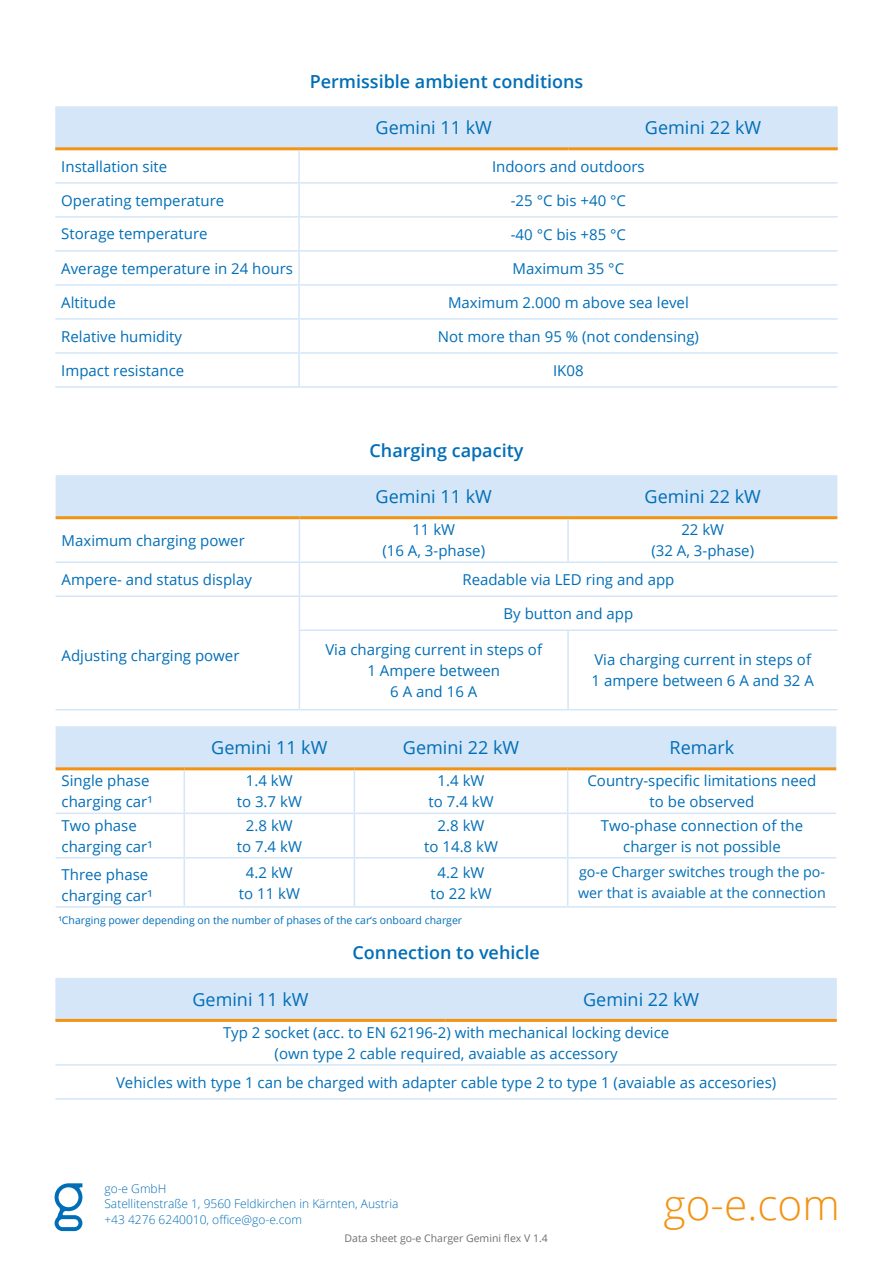
<style>
.page{position:relative;width:893px;height:1263px;background:#fff}
.page>*{position:absolute;margin:0;border:0;box-sizing:border-box;transform-origin:0 0}
.t1{font:300 42.3px "Open Sans";color:#f39313}
.t2{font:18px "Open Sans";color:#006eb7}
.t3{font:600 18px "Open Sans";color:#006eb7}
.t4{font:15px/21px "Open Sans";color:#006eb7;text-align:center}
.t5{font:14.25px/21px "Open Sans";color:#006eb7}
.t6{font:300 12px/15.6px "Open Sans";color:#006eb7}
.t7{font:10.5px "Open Sans";color:#006eb7}
.t8{font:10.5px "Open Sans";color:#706f6f}
</style>
<div class="page">
<svg style="left:55px;top:1183px;width:28px;height:48px"></svg>
<div style="left:55px;top:106px;width:783px;height:41px;background:#d4e6f7"></div>
<hr style="left:55px;top:182px;width:244px;height:2px;background:#d4e6f7">
<hr style="left:299px;top:182px;width:269px;height:2px;background:#d4e6f7">
<hr style="left:568px;top:182px;width:270px;height:2px;background:#d4e6f7">
<hr style="left:55px;top:216px;width:244px;height:2px;background:#d4e6f7">
<hr style="left:299px;top:216px;width:269px;height:2px;background:#d4e6f7">
<hr style="left:568px;top:216px;width:270px;height:2px;background:#d4e6f7">
<hr style="left:55px;top:250px;width:244px;height:2px;background:#d4e6f7">
<hr style="left:299px;top:250px;width:269px;height:2px;background:#d4e6f7">
<hr style="left:568px;top:250px;width:270px;height:2px;background:#d4e6f7">
<hr style="left:55px;top:284px;width:244px;height:2px;background:#d4e6f7">
<hr style="left:299px;top:284px;width:269px;height:2px;background:#d4e6f7">
<hr style="left:568px;top:284px;width:270px;height:2px;background:#d4e6f7">
<hr style="left:55px;top:318px;width:244px;height:2px;background:#d4e6f7">
<hr style="left:299px;top:318px;width:269px;height:2px;background:#d4e6f7">
<hr style="left:568px;top:318px;width:270px;height:2px;background:#d4e6f7">
<hr style="left:55px;top:352px;width:244px;height:2px;background:#d4e6f7">
<hr style="left:299px;top:352px;width:269px;height:2px;background:#d4e6f7">
<hr style="left:568px;top:352px;width:270px;height:2px;background:#d4e6f7">
<hr style="left:55px;top:386px;width:244px;height:2px;background:#d4e6f7">
<hr style="left:299px;top:386px;width:269px;height:2px;background:#d4e6f7">
<hr style="left:568px;top:386px;width:270px;height:2px;background:#d4e6f7">
<hr style="left:55px;top:147px;width:244px;height:3px;background:#f39313">
<hr style="left:299px;top:147px;width:269px;height:3px;background:#f39313">
<hr style="left:568px;top:147px;width:270px;height:3px;background:#f39313">
<hr style="left:298px;top:150px;width:2px;height:32px;background:#d4e6f7">
<hr style="left:298px;top:184px;width:2px;height:32px;background:#d4e6f7">
<hr style="left:298px;top:218px;width:2px;height:32px;background:#d4e6f7">
<hr style="left:298px;top:252px;width:2px;height:32px;background:#d4e6f7">
<hr style="left:298px;top:286px;width:2px;height:32px;background:#d4e6f7">
<hr style="left:298px;top:320px;width:2px;height:32px;background:#d4e6f7">
<hr style="left:298px;top:354px;width:2px;height:32px;background:#d4e6f7">
<div style="left:56px;top:475px;width:781px;height:41px;background:#d4e6f7"></div>
<hr style="left:56px;top:561px;width:243px;height:2px;background:#d4e6f7">
<hr style="left:299px;top:561px;width:269px;height:2px;background:#d4e6f7">
<hr style="left:568px;top:561px;width:269px;height:2px;background:#d4e6f7">
<hr style="left:56px;top:595px;width:243px;height:2px;background:#d4e6f7">
<hr style="left:299px;top:595px;width:269px;height:2px;background:#d4e6f7">
<hr style="left:568px;top:595px;width:269px;height:2px;background:#d4e6f7">
<hr style="left:299px;top:629px;width:269px;height:2px;background:#d4e6f7">
<hr style="left:568px;top:629px;width:269px;height:2px;background:#d4e6f7">
<hr style="left:56px;top:709px;width:243px;height:1px;background:#d4e6f7">
<hr style="left:299px;top:709px;width:269px;height:1px;background:#d4e6f7">
<hr style="left:568px;top:709px;width:269px;height:1px;background:#d4e6f7">
<hr style="left:56px;top:516px;width:243px;height:3px;background:#f39313">
<hr style="left:299px;top:516px;width:269px;height:3px;background:#f39313">
<hr style="left:568px;top:516px;width:269px;height:3px;background:#f39313">
<hr style="left:299px;top:519px;width:1px;height:42px;background:#d4e6f7">
<hr style="left:299px;top:563px;width:1px;height:32px;background:#d4e6f7">
<hr style="left:299px;top:597px;width:1px;height:32px;background:#d4e6f7">
<hr style="left:299px;top:631px;width:1px;height:78px;background:#d4e6f7">
<hr style="left:567px;top:519px;width:2px;height:42px;background:#d4e6f7">
<hr style="left:567px;top:631px;width:2px;height:78px;background:#d4e6f7">
<div style="left:56px;top:726px;width:780px;height:41px;background:#d4e6f7"></div>
<hr style="left:56px;top:812px;width:128px;height:2px;background:#d4e6f7">
<hr style="left:184px;top:812px;width:170px;height:2px;background:#d4e6f7">
<hr style="left:354px;top:812px;width:214px;height:2px;background:#d4e6f7">
<hr style="left:568px;top:812px;width:268px;height:2px;background:#d4e6f7">
<hr style="left:56px;top:857px;width:128px;height:1px;background:#d4e6f7">
<hr style="left:184px;top:857px;width:170px;height:1px;background:#d4e6f7">
<hr style="left:354px;top:857px;width:214px;height:1px;background:#d4e6f7">
<hr style="left:568px;top:857px;width:268px;height:1px;background:#d4e6f7">
<hr style="left:56px;top:906px;width:128px;height:2px;background:#d4e6f7">
<hr style="left:184px;top:906px;width:170px;height:2px;background:#d4e6f7">
<hr style="left:354px;top:906px;width:214px;height:2px;background:#d4e6f7">
<hr style="left:568px;top:906px;width:268px;height:2px;background:#d4e6f7">
<hr style="left:56px;top:767px;width:128px;height:3px;background:#f39313">
<hr style="left:184px;top:767px;width:170px;height:3px;background:#f39313">
<hr style="left:354px;top:767px;width:214px;height:3px;background:#f39313">
<hr style="left:568px;top:767px;width:268px;height:3px;background:#f39313">
<hr style="left:184px;top:770px;width:1px;height:42px;background:#d4e6f7">
<hr style="left:184px;top:814px;width:1px;height:43px;background:#d4e6f7">
<hr style="left:184px;top:858px;width:1px;height:48px;background:#d4e6f7">
<hr style="left:354px;top:770px;width:1px;height:42px;background:#d4e6f7">
<hr style="left:354px;top:814px;width:1px;height:43px;background:#d4e6f7">
<hr style="left:354px;top:858px;width:1px;height:48px;background:#d4e6f7">
<hr style="left:567px;top:770px;width:1px;height:42px;background:#d4e6f7">
<hr style="left:567px;top:814px;width:1px;height:43px;background:#d4e6f7">
<hr style="left:567px;top:858px;width:1px;height:48px;background:#d4e6f7">
<div style="left:55px;top:978px;width:782px;height:41px;background:#d4e6f7"></div>
<hr style="left:55px;top:1064px;width:391px;height:1px;background:#d4e6f7">
<hr style="left:446px;top:1064px;width:391px;height:1px;background:#d4e6f7">
<hr style="left:55px;top:1098px;width:391px;height:2px;background:#d4e6f7">
<hr style="left:446px;top:1098px;width:391px;height:2px;background:#d4e6f7">
<hr style="left:55px;top:1019px;width:391px;height:3px;background:#f39313">
<hr style="left:446px;top:1019px;width:391px;height:3px;background:#f39313">
<p class="t3" style="left:310px;top:69px;width:275px">Permissible ambient conditions</p>
<p class="t2" style="left:376px;top:116px;width:118px">Gemini 11 kW</p>
<p class="t2" style="left:645px;top:116px;width:118px">Gemini 22 kW</p>
<p class="t4" style="left:61px;top:155px;width:108px">Installation site</p>
<p class="t4" style="left:492px;top:155px;width:154px">Indoors and outdoors</p>
<p class="t4" style="left:61px;top:189px;width:164px">Operating temperature</p>
<p class="t4" style="left:511px;top:189px;width:117px">-25 °C bis +40 °C</p>
<p class="t4" style="left:61px;top:223px;width:148px">Storage temperature</p>
<p class="t4" style="left:511px;top:223px;width:117px">-40 °C bis +85 °C</p>
<p class="t4" style="left:61px;top:257px;width:233px">Average temperature in 24 hours</p>
<p class="t4" style="left:513px;top:257px;width:113px">Maximum 35 °C</p>
<p class="t4" style="left:61px;top:291px;width:56px">Altitude</p>
<p class="t4" style="left:448px;top:291px;width:242px">Maximum 2.000 m above sea level</p>
<p class="t4" style="left:61px;top:325px;width:122px">Relative humidity</p>
<p class="t4" style="left:438px;top:325px;width:263px">Not more than 95 % (not condensing)</p>
<p class="t4" style="left:61px;top:359px;width:125px">Impact resistance</p>
<p class="t4" style="left:553px;top:359px;width:32px">IK08</p>
<p class="t3" style="left:370px;top:438px;width:155px">Charging capacity</p>
<p class="t2" style="left:376px;top:484px;width:118px">Gemini 11 kW</p>
<p class="t2" style="left:645px;top:484px;width:118px">Gemini 22 kW</p>
<p class="t4" style="left:62px;top:529px;width:185px">Maximum charging power</p>
<p class="t4" style="left:382px;top:519px;width:104px">11 kW<br>(16 A, 3-phase)</p>
<p class="t4" style="left:651px;top:519px;width:104px">22 kW<br>(32 A, 3-phase)</p>
<p class="t4" style="left:62px;top:569px;width:192px">Ampere- and status display</p>
<p class="t4" style="left:462px;top:569px;width:213px">Readable via LED ring and app</p>
<p class="t4" style="left:62px;top:645px;width:179px">Adjusting charging power</p>
<p class="t4" style="left:504px;top:603px;width:131px">By button and app</p>
<p class="t4" style="left:325px;top:638px;width:218px">Via charging current in steps of<br>1 Ampere between<br>6 A and 16 A</p>
<p class="t4" style="left:591px;top:649px;width:224px;text-align:left">Via charging current in steps of<br>1 ampere between 6 A and 32 A</p>
<p class="t2" style="left:211px;top:736px;width:118px">Gemini 11 kW</p>
<p class="t2" style="left:403px;top:736px;width:118px">Gemini 22 kW</p>
<p class="t2" style="left:670px;top:736px;width:66px">Remark</p>
<p class="t4" style="left:62px;top:770px;width:92px;text-align:left">Single phase charging car¹</p>
<p class="t4" style="left:237px;top:770px;width:67px">1.4 kW<br>to 3.7 kW</p>
<p class="t4" style="left:428px;top:770px;width:67px">1.4 kW<br>to 7.4 kW</p>
<p class="t4" style="left:587px;top:770px;width:230px">Country-specific limitations need to be observed</p>
<p class="t4" style="left:62px;top:814px;width:92px;text-align:left">Two phase charging car¹</p>
<p class="t4" style="left:237px;top:814px;width:67px">2.8 kW<br>to 7.4 kW</p>
<p class="t4" style="left:424px;top:814px;width:75px">2.8 kW<br>to 14.8 kW</p>
<p class="t4" style="left:601px;top:814px;width:204px">Two-phase connection of the charger is not possible</p>
<p class="t4" style="left:62px;top:863px;width:92px;text-align:left">Three phase charging car¹</p>
<p class="t4" style="left:239px;top:861px;width:63px">4.2 kW to 11 kW</p>
<p class="t4" style="left:430px;top:861px;width:63px">4.2 kW to 22 kW</p>
<p class="t5" style="left:578px;top:861px;width:249px">go-e Charger switches trough the po&shy;wer that is avaiable at the connection</p>
<p class="t7" style="left:58px;top:913px;width:405px">¹Charging power depending on the number of phases of the car‘s onboard charger</p>
<p class="t3" style="left:352px;top:940px;width:189px">Connection to vehicle</p>
<p class="t2" style="left:192px;top:987px;width:118px">Gemini 11 kW</p>
<p class="t2" style="left:583px;top:987px;width:118px">Gemini 22 kW</p>
<p class="t4" style="left:223px;top:1021px;width:448px">Typ 2 socket (acc. to EN 62196-2) with mechanical locking device (own type 2 cable required, avaiable as accessory</p>
<p class="t4" style="left:116px;top:1071px;width:662px">Vehicles with type 1 can be charged with adapter cable type 2 to type 1 (avaiable as accesories)</p>
<p class="t6" style="left:104px;top:1180px;width:295px">go-e GmbH<br>Satellitenstraße 1, 9560 Feldkirchen in Kärnten, Austria +43 4276 6240010, office@go-e.com</p>
<p class="t8" style="left:345px;top:1231px;width:205px">Data sheet go-e Charger Gemini flex V 1.4</p>
<h1 class="t1" style="left:663px;top:1176px;width:178px">go-e.com</h1>
</div>
